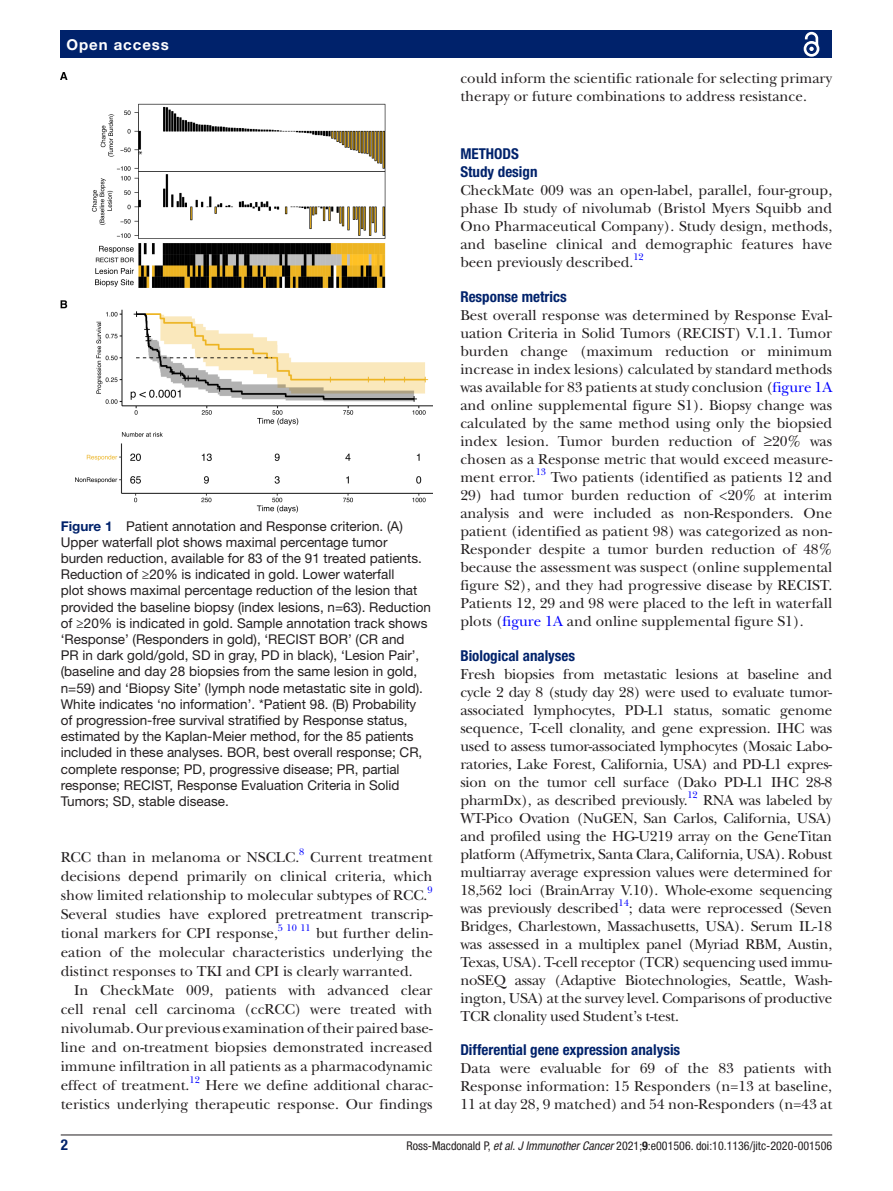
<style>
.page{position:relative;width:893px;height:1191px;background:#fff}
.page>*{position:absolute;margin:0;border:0;box-sizing:border-box;transform-origin:0 0}
.t1{font:15px/18px "New Baskerville";color:#231f20;text-align:justify}
.t2{font:700 condensed 15px/18px "Helvetica Neue LT Std";color:#00226b}
.t3{font:700 15px "Helvetica Neue LT Std";letter-spacing:.065em;color:#fff}
.t4{font:13.5px/16.2px "Helvetica Neue LT Std";color:#231f20}
.t5{font:condensed 12px "Helvetica Neue LT Std";color:#231f20}
.t6{font:9.9px "New Baskerville";color:#00f}
.s1{font-weight:700;color:#00226b}
.s2{color:#00f}
.s3{font-style:italic}
.s4{font-weight:700}
</style>
<div class="page">
<hr style="left:61px;top:1134px;width:771px;height:1px;background:#231f20">
<div style="left:61px;top:31px;width:771px;height:27px;background:#00226b"></div>
<svg style="left:803px;top:31px;width:17px;height:26px"></svg>
<img style="left:61px;top:73px;width:372px;height:440px">
<p class="t3" style="left:66px;top:35px;width:104px">Open access</p>
<p class="t4" style="left:61px;top:517px;width:372px"><span class="s1">Figure 1</span> Patient annotation and Response criterion. (A)<br>Upper waterfall plot shows maximal percentage tumor burden reduction, available for 83 of the 91 treated patients.<br>Reduction of ≥20% is indicated in gold. Lower waterfall<br>plot shows maximal percentage reduction of the lesion that provided the baseline biopsy (index lesions, n=63). Reduction of ≥20% is indicated in gold. Sample annotation track shows ‘Response’ (Responders in gold), ‘RECIST BOR’ (CR and<br>PR in dark gold/gold, SD in gray, PD in black), ‘Lesion Pair’, (baseline and day 28 biopsies from the same lesion in gold, n=59) and ‘Biopsy Site’ (lymph node metastatic site in gold).<br>White indicates ‘no information’. *Patient 98. (B) Probability of progression-free survival stratified by Response status, estimated by the Kaplan-Meier method, for the 85 patients included in these analyses. BOR, best overall response; CR, complete response; PD, progressive disease; PR, partial response; RECIST, Response Evaluation Criteria in Solid Tumors; SD, stable disease.</p>
<p class="t1" style="left:61px;top:848px;width:240px">RCC than in melanoma or NSCLC.</p>
<p class="t6" style="left:299px;top:846px;width:7px">8</p>
<p class="t1" style="left:61px;top:848px;width:373px;line-height:19px;text-indent:249px">Current treatment decisions depend primarily on clinical criteria, which show limited relationship to molecular subtypes of RCC.<sup>9<br></sup>Several studies have explored pretreatment transcrip&shy;tional markers for CPI response,</p>
<p class="t6" style="left:278px;top:922px;width:34px">5 10 11</p>
<p class="t1" style="left:61px;top:924px;width:373px;line-height:19px;text-indent:255px">but further delin&shy;eation of the molecular characteristics underlying the distinct responses to TKI and CPI is clearly warranted.</p>
<p class="t1" style="left:61px;top:981px;width:373px;line-height:19px;text-indent:14px">In CheckMate 009, patients with advanced clear cell renal cell carcinoma (ccRCC) were treated with nivolumab. Our previous examination of their paired base&shy;line and on-treatment biopsies demonstrated increased immune infiltration in all patients as a pharmacodynamic effect of treatment.<sup>12</sup> Here we define additional charac&shy;teristics underlying therapeutic response. Our findings</p>
<p class="t1" style="left:460px;top:69px;width:373px">could inform the scientific rationale for selecting primary therapy or future combinations to address resistance.</p>
<p class="t2" style="left:460px;top:145px;width:79px">METHODS<br>Study design</p>
<p class="t1" style="left:460px;top:181px;width:373px">CheckMate 009 was an open-label, parallel, four-group, phase Ib study of nivolumab (Bristol Myers Squibb and Ono Pharmaceutical Company). Study design, methods, and baseline clinical and demographic features have been previously described.</p>
<p class="t6" style="left:633px;top:251px;width:12px">12</p>
<p class="t2" style="left:460px;top:287px;width:108px">Response metrics</p>
<p class="t1" style="left:460px;top:306px;width:373px">Best overall response was determined by Response Eval&shy;uation Criteria in Solid Tumors (RECIST) V.1.1. Tumor burden change (maximum reduction or minimum increase in index lesions) calculated by standard methods was available for 83 patients at study conclusion (<span class="s2">figure 1A </span>and online supplemental figure S1). Biopsy change was calculated by the same method using only the biopsied index lesion. Tumor burden reduction of ≥20% was chosen as a Response metric that would exceed measure&shy;ment error.<sup>13</sup> Two patients (identified as patients 12 and</p>
<p class="t1" style="left:460px;top:486px;width:373px">29) had tumor burden reduction of &lt;20% at interim analysis and were included as non-Responders. One patient (identified as patient 98) was categorized as non-Responder despite a tumor burden reduction of 48% because the assessment was suspect (online supplemental figure S2), and they had progressive disease by RECIST.<br>Patients 12, 29 and 98 were placed to the left in waterfall plots (<span class="s2">figure 1A</span> and online supplemental figure S1).</p>
<p class="t2" style="left:460px;top:646px;width:116px">Biological analyses</p>
<p class="t1" style="left:460px;top:665px;width:373px">Fresh biopsies from metastatic lesions at baseline and cycle 2 day 8 (study day 28) were used to evaluate tumor&shy;associated lymphocytes, PD-L1 status, somatic genome sequence, T-cell clonality, and gene expression. IHC was used to assess tumor-associated lymphocytes (Mosaic Labo&shy;ratories, Lake Forest, California, USA) and PD-L1 expres&shy;sion on the tumor cell surface (Dako PD-L1 IHC 28-8 pharmDx), as described previously.</p>
<p class="t6" style="left:687px;top:789px;width:12px">12</p>
<p class="t1" style="left:460px;top:791px;width:373px;text-indent:243px">RNA was labeled by WT-Pico Ovation (NuGEN, San Carlos, California, USA) and profiled using the HG-U219 array on the GeneTitan platform (Affymetrix, Santa Clara, California, USA). Robust multiarray average expression values were determined for 18,562 loci (BrainArray V.10). Whole-exome sequencing was previously described<sup>14</sup>; data were reprocessed (Seven Bridges, Charlestown, Massachusetts, USA). Serum IL-18 was assessed in a multiplex panel (Myriad RBM, Austin, Texas, USA). T-cell receptor (TCR) sequencing used immu&shy;noSEQ assay (Adaptive Biotechnologies, Seattle, Wash&shy;ington, USA) at the survey level. Comparisons of productive TCR clonality used Student’s t-test.</p>
<p class="t2" style="left:460px;top:1040px;width:221px">Differential gene expression analysis</p>
<p class="t1" style="left:460px;top:1059px;width:373px">Data were evaluable for 69 of the 83 patients with Response information: 15 Responders (n=13 at baseline, 11 at day 28, 9 matched) and 54 non-Responders (n=43 at</p>
<p class="t2" style="left:61px;top:1135px;width:9px">2</p>
<p class="t5" style="left:407px;top:1138px;width:427px">Ross-Macdonald P, <span class="s3">et al</span>. <span class="s3">J Immunother Cancer</span> 2021;<span class="s4">9</span>:e001506. doi:10.1136/jitc-2020-001506</p>
</div>
